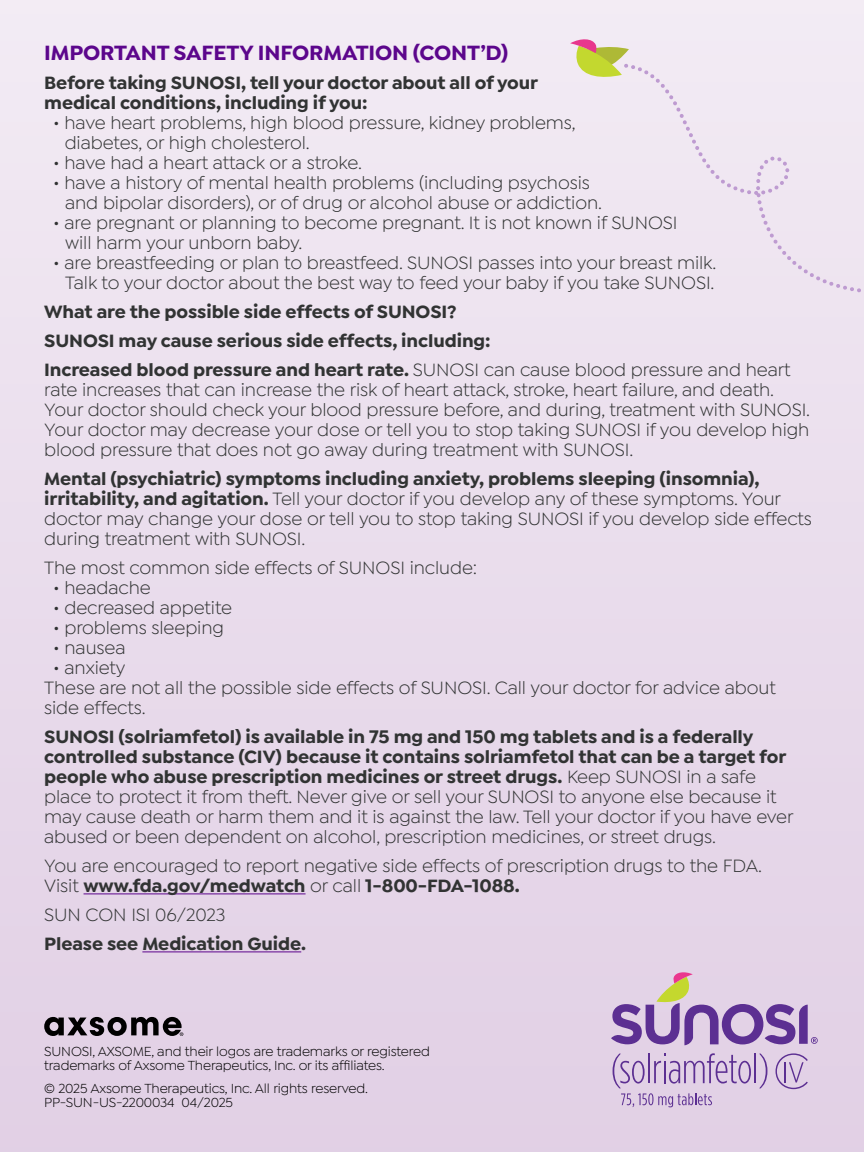
<style>
.page{position:relative;width:864px;height:1152px;background:#fff}
.page>*{position:absolute;margin:0;border:0;box-sizing:border-box;transform-origin:0 0}
.t1{font:700 22px "Isidora Sans";letter-spacing:-.005em;color:#5c068c}
.t2{font:19px/20px "Isidora Sans";letter-spacing:-.005em;color:#313333}
.t3{font:700 19px/29px "Isidora Sans";letter-spacing:-.005em;color:#313333}
.t4{font:14px/14px "Isidora Sans";letter-spacing:-.01em;color:#000}
.s1{font-weight:400}
.s2{font-weight:700}
</style>
<div class="page">
<div style="left:0;top:0;width:864px;height:1152px;background:linear-gradient(to bottom,#f2ebf4,#e1cfe4)"></div>
<hr style="left:84px;top:893px;width:222px;height:1px;background:#5c068c">
<hr style="left:142px;top:951px;width:159px;height:1px;background:#5c068c">
<svg style="left:44px;top:1017px;width:139px;height:19px"></svg>
<div style="left:617px;top:61px;width:247px;height:235px;background:#f0e7f2"></div>
<svg style="left:570px;top:38px;width:59px;height:41px"></svg>
<svg style="left:776px;top:1053px;width:32px;height:36px"></svg>
<hr style="left:754px;top:1053px;width:2px;height:30px;background:#5c2f92">
<svg style="left:760px;top:1053px;width:7px;height:36px"></svg>
<svg style="left:613px;top:1053px;width:138px;height:54px"></svg>
<svg style="left:611px;top:971px;width:207px;height:74px"></svg>
<p class="t1" style="left:44px;top:39px;width:466px">IMPORTANT SAFETY INFORMATION (CONT’D)</p>
<p class="t3" style="left:44px;top:73px;width:495px;line-height:20px">Before taking SUNOSI, tell your doctor about all of your medical conditions, including if you:</p>
<p class="t2" style="left:65px;top:113px;width:512px;text-indent:-11px">• have heart problems, high blood pressure, kidney problems, diabetes, or high cholesterol.</p>
<p class="t2" style="left:53px;top:153px;width:310px">• have had a heart attack or a stroke.</p>
<p class="t2" style="left:65px;top:173px;width:538px;text-indent:-12px">• have a history of mental health problems (including psychosis and bipolar disorders), or of drug or alcohol abuse or addiction.</p>
<p class="t2" style="left:65px;top:213px;width:614px;text-indent:-12px">• are pregnant or planning to become pregnant. It is not known if SUNOSI will harm your unborn baby.</p>
<p class="t2" style="left:53px;top:253px;width:665px;text-align:center">• are breastfeeding or plan to breastfeed. SUNOSI passes into your breast milk.<br>Talk to your doctor about the best way to feed your baby if you take SUNOSI.</p>
<p class="t3" style="left:44px;top:297px;width:748px">What are the possible side effects of SUNOSI?<br>SUNOSI may cause serious side effects, including:<br>Increased blood pressure and heart rate. <span class="s1">SUNOSI can cause blood pressure and heart</span></p>
<p class="t2" style="left:44px;top:380px;width:767px">rate increases that can increase the risk of heart attack, stroke, heart failure, and death.<br>Your doctor should check your blood pressure before, and during, treatment with SUNOSI.<br>Your doctor may decrease your dose or tell you to stop taking SUNOSI if you develop high blood pressure that does not go away during treatment with SUNOSI.</p>
<p class="t2" style="left:44px;top:469px;width:769px"><span class="s2">Mental (psychiatric) symptoms including anxiety, problems sleeping (insomnia), irritability, and agitation.</span> Tell your doctor if you develop any of these symptoms. Your doctor may change your dose or tell you to stop taking SUNOSI if you develop side effects during treatment with SUNOSI.</p>
<p class="t2" style="left:44px;top:558px;width:435px">The most common side effects of SUNOSI include:</p>
<p class="t2" style="left:53px;top:578px;width:99px">• headache</p>
<p class="t2" style="left:53px;top:598px;width:180px">• decreased appetite</p>
<p class="t2" style="left:53px;top:618px;width:172px">• problems sleeping</p>
<p class="t2" style="left:53px;top:638px;width:74px">• nausea</p>
<p class="t2" style="left:44px;top:658px;width:733px;text-indent:9px">• anxiety<br>These are not all the possible side effects of SUNOSI. Call your doctor for advice about side effects.</p>
<p class="t2" style="left:44px;top:727px;width:751px"><span class="s2">SUNOSI (solriamfetol) is available in 75 mg and 150 mg tablets and is a federally controlled substance (CIV) because it contains solriamfetol that can be a target for people who abuse prescription medicines or street drugs.</span> Keep SUNOSI in a safe place to protect it from theft. Never give or sell your SUNOSI to anyone else because it may cause death or harm them and it is against the law. Tell your doctor if you have ever abused or been dependent on alcohol, prescription medicines, or street drugs.</p>
<p class="t2" style="left:44px;top:856px;width:719px">You are encouraged to report negative side effects of prescription drugs to the FDA.<br>Visit <span class="s2">www.fda.gov/medwatch</span> or call <span class="s2">1-800-FDA-1088.</span></p>
<p class="t2" style="left:44px;top:905px;width:183px">SUN CON ISI 06/2023</p>
<p class="t3" style="left:44px;top:929px;width:264px">Please see Medication Guide.</p>
<p class="t4" style="left:44px;top:1044px;width:387px">SUNOSI, AXSOME, and their logos are trademarks or registered trademarks of Axsome Therapeutics, Inc. or its affiliates.</p>
<p class="t4" style="left:44px;top:1081px;width:325px">© 2025 Axsome Therapeutics, Inc. All rights reserved.<br>PP-SUN-US-2200034 04/2025</p>
</div>
